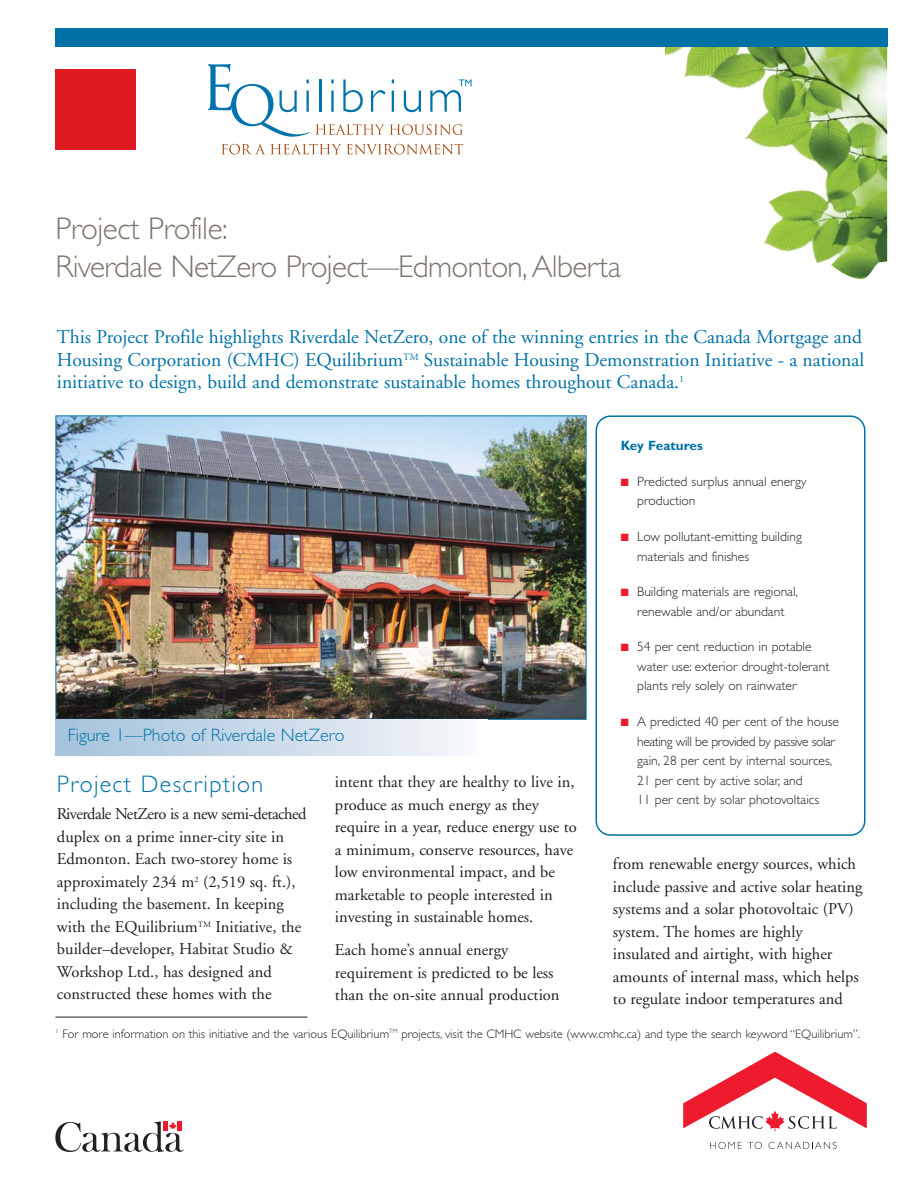
<style>
.page{position:relative;width:918px;height:1188px;background:#fff}
.page>*{position:absolute;margin:0;border:0;box-sizing:border-box;transform-origin:0 0}
.t1{font:300 31.5px/37.8px "Gill Sans Std";letter-spacing:-.02em;color:#7e766c}
.t2{font:300 24px "Gill Sans Std";letter-spacing:.05em;color:#0072a6}
.t3{font:19.5px/22.5px "Adobe Garamond";color:#0072a6;text-align:justify}
.t4{font:300 18px "Gill Sans Std";color:#0072a6}
.t5{font:16.5px/22.5px "Adobe Garamond";color:#231f20}
.t6{font:300 13.5px/19.5px "Gill Sans Std";color:#231f20}
.t7{font:700 13.5px "Gill Sans Std";color:#0072a6}
.t8{font:300 12.3px "Gill Sans Std";color:#231f20}
.s1{color:#ed1b2d}
</style>
<div class="page">
<img style="left:665px;top:47px;width:222px;height:210px">
<svg style="left:814px;top:257px;width:74px;height:22px"></svg>
<hr style="left:319px;top:80px;width:2px;height:32px;background:#0072ae">
<hr style="left:331px;top:91px;width:3px;height:21px;background:#0072ae">
<svg style="left:343px;top:80px;width:20px;height:32px"></svg>
<svg style="left:371px;top:90px;width:15px;height:22px"></svg>
<hr style="left:392px;top:91px;width:2px;height:21px;background:#0072ae">
<svg style="left:404px;top:91px;width:17px;height:21px"></svg>
<svg style="left:208px;top:64px;width:101px;height:73px"></svg>
<svg style="left:316px;top:124px;width:147px;height:11px"></svg>
<svg style="left:222px;top:144px;width:43px;height:11px"></svg>
<svg style="left:271px;top:144px;width:70px;height:10px"></svg>
<svg style="left:347px;top:144px;width:116px;height:11px"></svg>
<svg style="left:430px;top:79px;width:42px;height:33px"></svg>
<svg style="left:55px;top:1121px;width:129px;height:31px"></svg>
<svg style="left:683px;top:1052px;width:184px;height:80px"></svg>
<svg style="left:710px;top:1142px;width:32px;height:7px"></svg>
<svg style="left:748px;top:1142px;width:14px;height:7px"></svg>
<svg style="left:769px;top:1142px;width:68px;height:7px"></svg>
<svg style="left:596px;top:415px;width:270px;height:421px"></svg>
<img style="left:58px;top:417px;width:526px;height:301px">
<div style="left:56px;top:720px;width:432px;height:35px;background:linear-gradient(to right,#a2c1da,#f8f9fb)"></div>
<div style="left:56px;top:69px;width:80px;height:81px;background:#df1a22"></div>
<div style="left:56px;top:28px;width:832px;height:19px;background:#0072a6"></div>
<hr style="left:56px;top:1017px;width:252px;height:1px;background:#231f20">
<h1 class="t1" style="left:55px;top:213px;width:567px">Project Profile:<br>Riverdale NetZero Project—Edmonton, Alberta</h1>
<p class="t3" style="left:57px;top:328px;width:809px">This Project Profile highlights Riverdale NetZero, one of the winning entries in the Canada Mortgage and Housing Corporation (CMHC) EQuilibrium<sup>TM</sup> Sustainable Housing Demonstration Initiative - a national initiative to design, build and demonstrate sustainable homes throughout Canada.<sup>1</sup></p>
<p class="t4" style="left:68px;top:729px;width:278px">Figure 1—Photo of Riverdale NetZero</p>
<h2 class="t2" style="left:57px;top:775px;width:208px">Project Description</h2>
<p class="t5" style="left:57px;top:805px;width:251px">Riverdale NetZero is a new semi-detached duplex on a prime inner-city site in Edmonton. Each two-storey home is approximately 234 m<sup>2</sup> (2,519 sq. ft.), including the basement. In keeping with the EQuilibrium<sup>TM</sup> Initiative, the builder–developer, Habitat Studio &amp; Workshop Ltd., has designed and constructed these homes with the</p>
<p class="t5" style="left:335px;top:772px;width:243px">intent that they are healthy to live in, produce as much energy as they require in a year, reduce energy use to a minimum, conserve resources, have low environmental impact, and be marketable to people interested in investing in sustainable homes.</p>
<p class="t5" style="left:335px;top:940px;width:226px">Each home’s annual energy requirement is predicted to be less than the on-site annual production</p>
<p class="t7" style="left:621px;top:441px;width:83px">Key Features</p>
<p class="t6" style="left:637px;top:473px;width:171px;text-indent:-16px"><span class="s1">■</span> Predicted surplus annual energy production</p>
<p class="t6" style="left:637px;top:528px;width:166px;text-indent:-16px"><span class="s1">■</span> Low pollutant-emitting building materials and finishes</p>
<p class="t6" style="left:621px;top:583px;width:179px;text-align:center"><span class="s1">■</span> Building materials are regional, renewable and/or abundant</p>
<p class="t6" style="left:637px;top:639px;width:194px;text-indent:-16px"><span class="s1">■</span> 54 per cent reduction in potable water use: exterior drought-tolerant plants rely solely on rainwater</p>
<p class="t6" style="left:637px;top:713px;width:203px;text-indent:-16px"><span class="s1">■</span> A predicted 40 per cent of the house heating will be provided by passive solar gain, 28 per cent by internal sources, 21 per cent by active solar, and<br>11 per cent by solar photovoltaics</p>
<p class="t5" style="left:613px;top:854px;width:251px">from renewable energy sources, which include passive and active solar heating systems and a solar photovoltaic (PV) system. The homes are highly insulated and airtight, with higher amounts of internal mass, which helps to regulate indoor temperatures and</p>
<p class="t8" style="left:55px;top:1029px;width:806px"><sup>1</sup> For more information on this initiative and the various EQuilibrium<sup>TM</sup> projects, visit the CMHC website (www.cmhc.ca) and type the search keyword “EQuilibrium”.</p>
</div>
